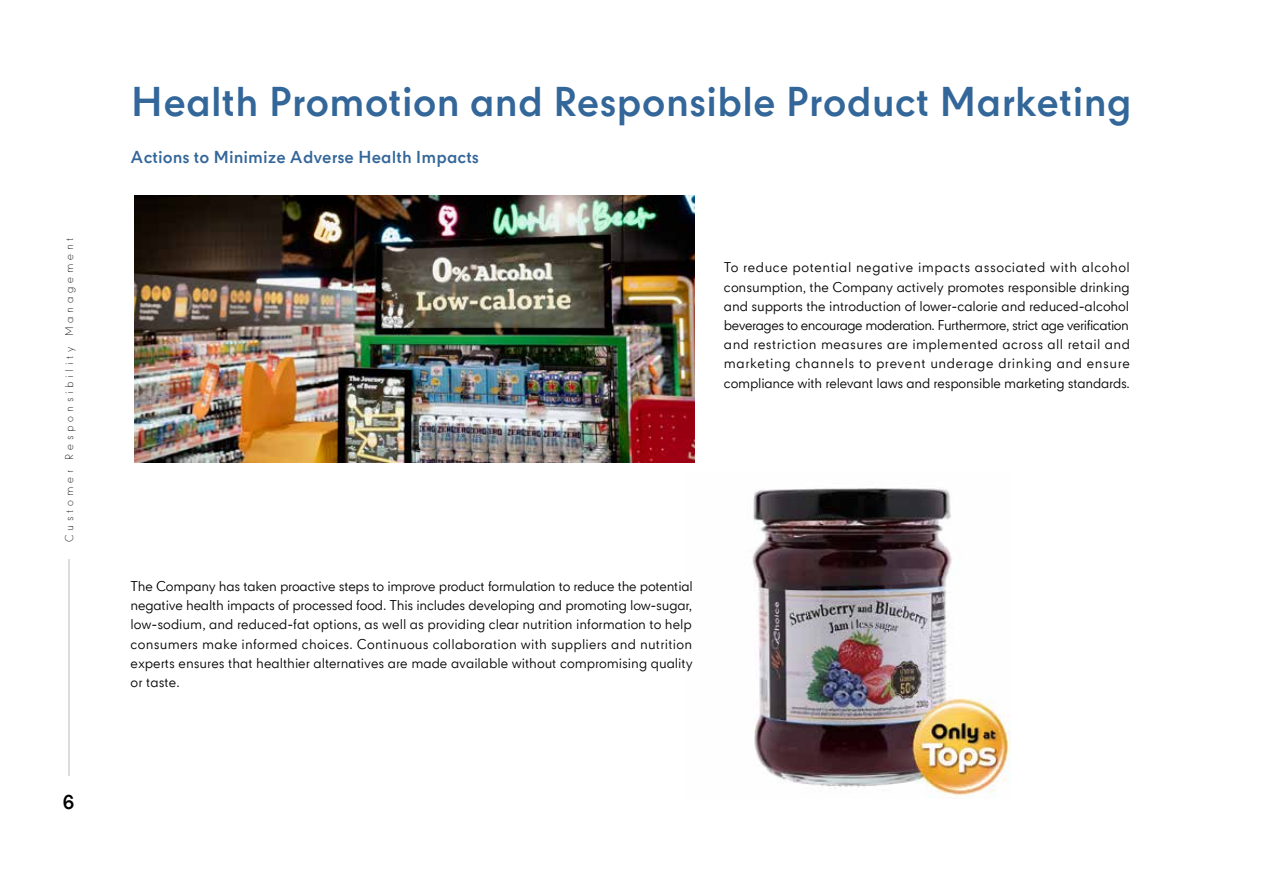
<style>
.page{position:relative;width:1263px;height:893px;background:#fff}
.page>*{position:absolute;margin:0;border:0;box-sizing:border-box;transform-origin:0 0}
.t1{font:700 39.75px "CPN";letter-spacing:-.005em;color:#369}
.t2{font:700 19.5px "CPN";color:#000101}
.t3{font:700 16.5px "CPN";color:#369}
.t4{font:13.5px/19.2px "CPN";letter-spacing:-.01em;color:#000;text-align:justify}
.t5{font:300 10.5px "CPN";letter-spacing:.36em;color:#000101}
</style>
<div class="page">
<img style="left:752px;top:488px;width:258px;height:310px">
<img style="left:135px;top:196px;width:559px;height:266px">
<hr style="left:68px;top:560px;width:2px;height:216px;background:#dadcdd">
<p class="t5" style="left:62px;top:542px;width:306px;rotate:-90deg">Customer Responsibility Management</p>
<h2 class="t2" style="left:63px;top:791px;width:14px">6</h2>
<h1 class="t1" style="left:131px;top:79px;width:1003px">Health Promotion and Responsible Product Marketing</h1>
<p class="t3" style="left:131px;top:148px;width:350px">Actions to Minimize Adverse Health Impacts</p>
<p class="t4" style="left:724px;top:259px;width:407px">To reduce potential negative impacts associated with alcohol consumption, the Company actively promotes responsible drinking and supports the introduction of lower-calorie and reduced-alcohol beverages to encourage moderation. Furthermore, strict age verification and restriction measures are implemented across all retail and marketing channels to prevent underage drinking and ensure compliance with relevant laws and responsible marketing standards.</p>
<p class="t4" style="left:131px;top:578px;width:564px">The Company has taken proactive steps to improve product formulation to reduce the potential negative health impacts of processed food. This includes developing and promoting low-sugar, low-sodium, and reduced-fat options, as well as providing clear nutrition information to help consumers make informed choices. Continuous collaboration with suppliers and nutrition experts ensures that healthier alternatives are made available without compromising quality or taste.</p>
</div>
